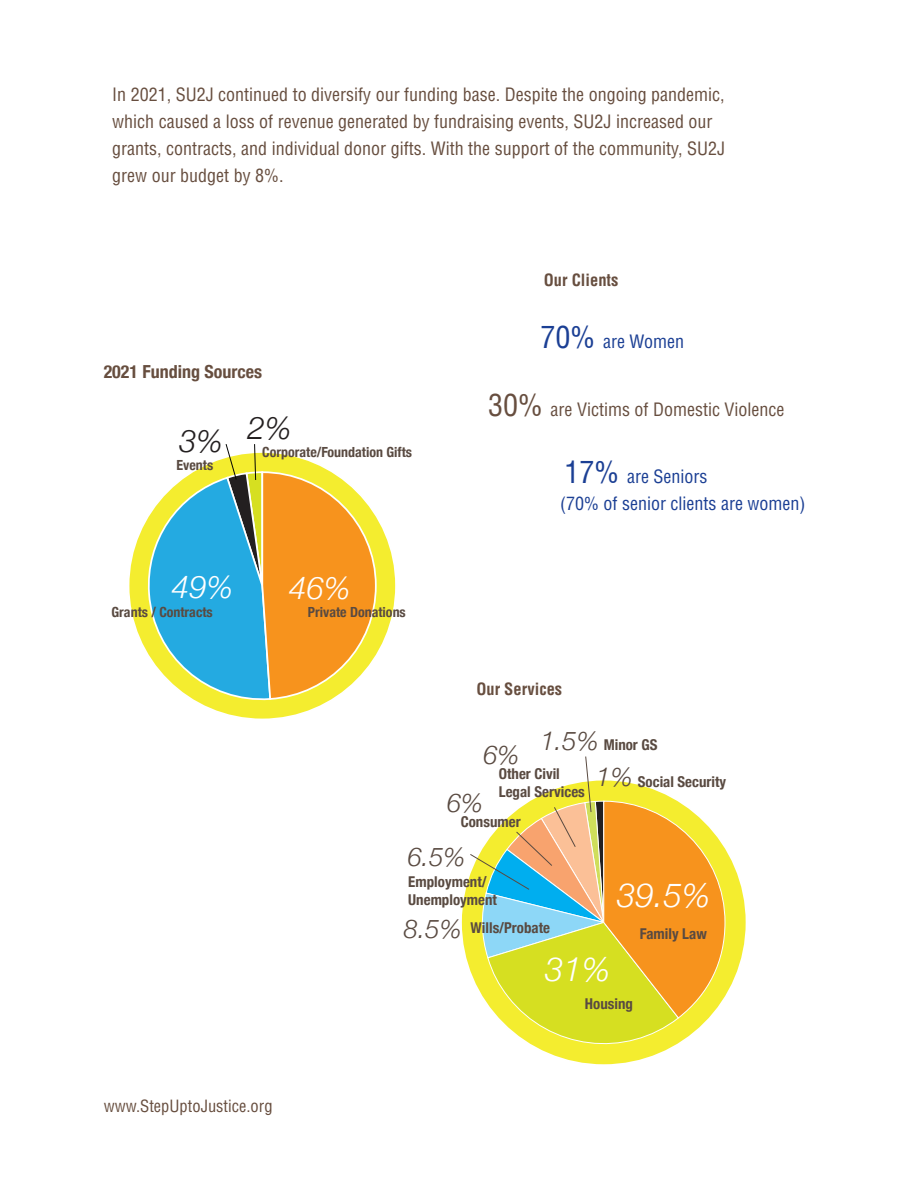
<style>
.page{position:relative;width:918px;height:1188px;background:#fff}
.page>*{position:absolute;margin:0;border:0;box-sizing:border-box;transform-origin:0 0}
.t1{font:italic 300 33.6px "Helvetica Neue";color:#fff}
.t2{font:italic 300 31.35px "Helvetica Neue";color:#fff}
.t3{font:italic 300 31.35px "Helvetica Neue";color:#231f20}
.t4{font:italic 300 26.1px/53.6px "Helvetica Neue";color:#594a41}
.Gray_Heading{font:condensed 18px/27px "Helvetica";color:#674e3f}
.Gray_Heading-2{font:condensed 18px/27px "Helvetica";color:#1b3f94}
.gray_intro_text{font:700 condensed 18px "Helvetica Neue";color:#674e3f}
.Gray_Heading-3{font:condensed 16.5px "Helvetica";color:#674e3f}
.Gray_Heading-4{font:700 condensed 16.5px "Helvetica";color:#674e3f}
.t5{font:700 condensed 14.85px/17.9px "Helvetica Neue";color:#594a41}
.t6{font:700 condensed 13.95px "Helvetica Neue";color:#594a41}
.s1{font-size:30px}
</style>
<div class="page">
<div style="left:129px;top:452px;width:267px;height:267px;background:#f4ed2f;border-radius:50%"></div>
<svg style="left:144px;top:444px;width:234px;height:259px"></svg>
<div style="left:461px;top:780px;width:286px;height:285px;background:#f4ed2f;border-radius:50%"></div>
<svg style="left:470px;top:756px;width:256px;height:303px"></svg>
<p class="Gray_Heading" style="left:112px;top:81px;width:614px">In 2021, SU2J continued to diversify our funding base. Despite the ongoing pandemic, which caused a loss of revenue generated by fundraising events, SU2J increased our grants, contracts, and individual donor gifts. With the support of the community, SU2J grew our budget by 8%.</p>
<p class="Gray_Heading-4" style="left:544px;top:270px;width:76px">Our Clients</p>
<p class="gray_intro_text" style="left:104px;top:357px;width:160px">2021 Funding Sources</p>
<p class="t3" style="left:179px;top:416px;width:45px">3%</p>
<p class="t6" style="left:177px;top:453px;width:38px">Events</p>
<p class="t3" style="left:248px;top:403px;width:45px">2%</p>
<p class="t6" style="left:262px;top:440px;width:151px">Corporate/Foundation Gifts</p>
<p class="t2" style="left:172px;top:562px;width:63px">49%</p>
<p class="t6" style="left:112px;top:600px;width:103px">Grants / Contracts</p>
<p class="t6" style="left:308px;top:600px;width:99px">Private Donations</p>
<p class="t2" style="left:289px;top:563px;width:63px">46%</p>
<p class="Gray_Heading-2" style="left:541px;top:328px;width:145px"><span class="s1">70%</span> are Women</p>
<p class="Gray_Heading" style="left:488px;top:396px;width:298px"><span class="s1">30%</span> are Victims of Domestic Violence</p>
<p class="Gray_Heading-2" style="left:560px;top:463px;width:247px"><span class="s1">17%</span> are Seniors<br>(70% of senior clients are women)</p>
<p class="Gray_Heading-4" style="left:476px;top:679px;width:87px">Our Services</p>
<p class="t4" style="left:483px;top:727px;width:38px">6%</p>
<p class="t4" style="left:540px;top:712px;width:60px">1.5%</p>
<p class="t5" style="left:604px;top:734px;width:55px">Minor GS</p>
<p class="t5" style="left:499px;top:764px;width:88px">Other Civil<br>Legal Services</p>
<p class="t4" style="left:407px;top:774px;width:77px;text-indent:39px">6%<br>6.5%</p>
<p class="t5" style="left:461px;top:812px;width:61px">Consumer</p>
<p class="t5" style="left:408px;top:872px;width:90px">Employment/<br>Unemployment</p>
<p class="t4" style="left:404px;top:900px;width:60px">8.5%</p>
<p class="t5" style="left:471px;top:917px;width:81px">Wills/Probate</p>
<p class="t4" style="left:596px;top:749px;width:38px">1%</p>
<p class="t5" style="left:638px;top:771px;width:90px">Social Security</p>
<p class="t1" style="left:617px;top:869px;width:95px">39.5%</p>
<p class="t5" style="left:640px;top:923px;width:69px">Family Law</p>
<p class="Gray_Heading-3" style="left:104px;top:1096px;width:170px">www.StepUptoJustice.org</p>
<p class="t1" style="left:545px;top:943px;width:67px">31%</p>
<p class="t5" style="left:585px;top:994px;width:50px">Housing</p>
</div>
